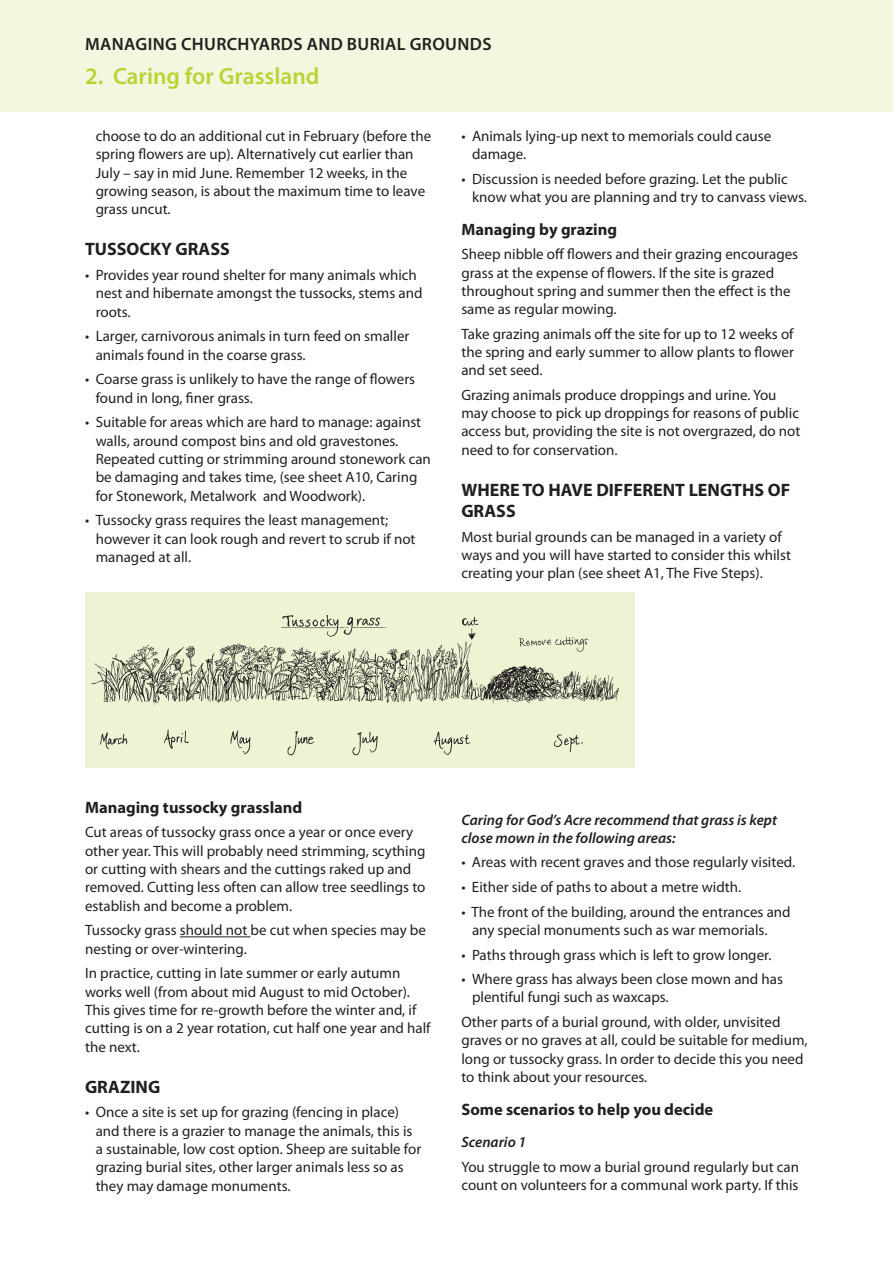
<style>
.page{position:relative;width:893px;height:1263px;background:#fff}
.page>*{position:absolute;margin:0;border:0;box-sizing:border-box;transform-origin:0 0}
.t1{font:600 23.55px "Myriad Pro";color:#b9d432}
.t2{font:700 18px/21.9px "Myriad Pro";color:#231f20}
.t3{font:600 17.85px "Myriad Pro";letter-spacing:.02em;color:#231f20}
.t4{font:700 16.5px "Myriad Pro";color:#231f20}
.t5{font:15px/18.3px "Myriad Pro";color:#231f20}
.t6{font:italic 600 15px/18.3px "Myriad Pro";color:#231f20}
</style>
<div class="page">
<hr style="left:180px;top:936px;width:70px;height:1px;background:#231f20">
<div style="left:0;top:0;width:893px;height:112px;background:#f2f7df"></div>
<img style="left:85px;top:592px;width:550px;height:175px">
<p class="t3" style="left:85px;top:33px;width:408px">MANAGING CHURCHYARDS AND BURIAL GROUNDS</p>
<h1 class="t1" style="left:85px;top:61px;width:236px">2. Caring for Grassland</h1>
<p class="t5" style="left:96px;top:127px;width:337px">choose to do an additional cut in February (before the spring flowers are up). Alternatively cut earlier than July – say in mid June. Remember 12 weeks, in the growing season, is about the maximum time to leave grass uncut.</p>
<p class="t2" style="left:85px;top:238px;width:146px">TUSSOCKY GRASS</p>
<p class="t5" style="left:96px;top:266px;width:328px;text-indent:-11px">• Provides year round shelter for many animals which nest and hibernate amongst the tussocks, stems and roots.</p>
<p class="t5" style="left:96px;top:327px;width:315px;text-indent:-11px">• Larger, carnivorous animals in turn feed on smaller animals found in the coarse grass.</p>
<p class="t5" style="left:96px;top:370px;width:321px;text-indent:-11px">• Coarse grass is unlikely to have the range of flowers found in long, finer grass.</p>
<p class="t5" style="left:96px;top:413px;width:337px;text-indent:-11px">• Suitable for areas which are hard to manage: against walls, around compost bins and old gravestones.<br>Repeated cutting or strimming around stonework can be damaging and takes time, (see sheet A10, Caring for Stonework, Metalwork and Woodwork).</p>
<p class="t5" style="left:96px;top:511px;width:321px;text-indent:-11px">• Tussocky grass requires the least management; however it can look rough and revert to scrub if not managed at all.</p>
<p class="t5" style="left:472px;top:127px;width:301px;text-indent:-11px">• Animals lying-up next to memorials could cause damage.</p>
<p class="t5" style="left:472px;top:169px;width:336px;text-indent:-11px">• Discussion is needed before grazing. Let the public know what you are planning and try to canvass views.</p>
<p class="t4" style="left:461px;top:218px;width:157px">Managing by grazing</p>
<p class="t5" style="left:461px;top:245px;width:338px">Sheep nibble off flowers and their grazing encourages grass at the expense of flowers. If the site is grazed throughout spring and summer then the effect is the same as regular mowing.</p>
<p class="t5" style="left:461px;top:324px;width:334px;text-align:justify">Take grazing animals off the site for up to 12 weeks of the spring and early summer to allow plants to flower and set seed.</p>
<p class="t5" style="left:461px;top:385px;width:341px">Grazing animals produce droppings and urine. You may choose to pick up droppings for reasons of public access but, providing the site is not overgrazed, do not need to for conservation.</p>
<p class="t2" style="left:461px;top:478px;width:330px">WHERE TO HAVE DIFFERENT LENGTHS OF<br>GRASS</p>
<p class="t5" style="left:461px;top:528px;width:331px">Most burial grounds can be managed in a variety of ways and you will have started to consider this whilst creating your plan (see sheet A1, The Five Steps).</p>
<p class="t4" style="left:85px;top:796px;width:219px">Managing tussocky grassland</p>
<p class="t5" style="left:85px;top:823px;width:342px">Cut areas of tussocky grass once a year or once every other year. This will probably need strimming, scything or cutting with shears and the cuttings raked up and removed. Cutting less often can allow tree seedlings to establish and become a problem.</p>
<p class="t5" style="left:85px;top:921px;width:342px">Tussocky grass should not be cut when species may be nesting or over-wintering.</p>
<p class="t5" style="left:85px;top:964px;width:347px">In practice, cutting in late summer or early autumn works well (from about mid August to mid October).<br>This gives time for re-growth before the winter and, if cutting is on a 2 year rotation, cut half one year and half the next.</p>
<p class="t2" style="left:85px;top:1075px;width:77px">GRAZING</p>
<p class="t5" style="left:96px;top:1103px;width:327px;text-indent:-11px">• Once a site is set up for grazing (fencing in place) and there is a grazier to manage the animals, this is a sustainable, low cost option. Sheep are suitable for grazing burial sites, other larger animals less so as they may damage monuments.</p>
<p class="t6" style="left:461px;top:810px;width:317px">Caring for God’s Acre recommend that grass is kept close mown in the following areas:</p>
<p class="t5" style="left:461px;top:853px;width:335px">• Areas with recent graves and those regularly visited.</p>
<p class="t5" style="left:461px;top:878px;width:281px">• Either side of paths to about a metre width.</p>
<p class="t5" style="left:472px;top:902px;width:320px;text-indent:-11px">• The front of the building, around the entrances and any special monuments such as war memorials.</p>
<p class="t5" style="left:461px;top:945px;width:312px">• Paths through grass which is left to grow longer.</p>
<p class="t5" style="left:472px;top:970px;width:313px;text-indent:-11px">• Where grass has always been close mown and has plentiful fungi such as waxcaps.</p>
<p class="t5" style="left:461px;top:1013px;width:348px">Other parts of a burial ground, with older, unvisited graves or no graves at all, could be suitable for medium, long or tussocky grass. In order to decide this you need to think about your resources.</p>
<p class="t4" style="left:461px;top:1098px;width:253px">Some scenarios to help you decide</p>
<p class="t6" style="left:461px;top:1133px;width:66px">Scenario 1</p>
<p class="t5" style="left:461px;top:1157px;width:339px">You struggle to mow a burial ground regularly but can count on volunteers for a communal work party. If this</p>
</div>
